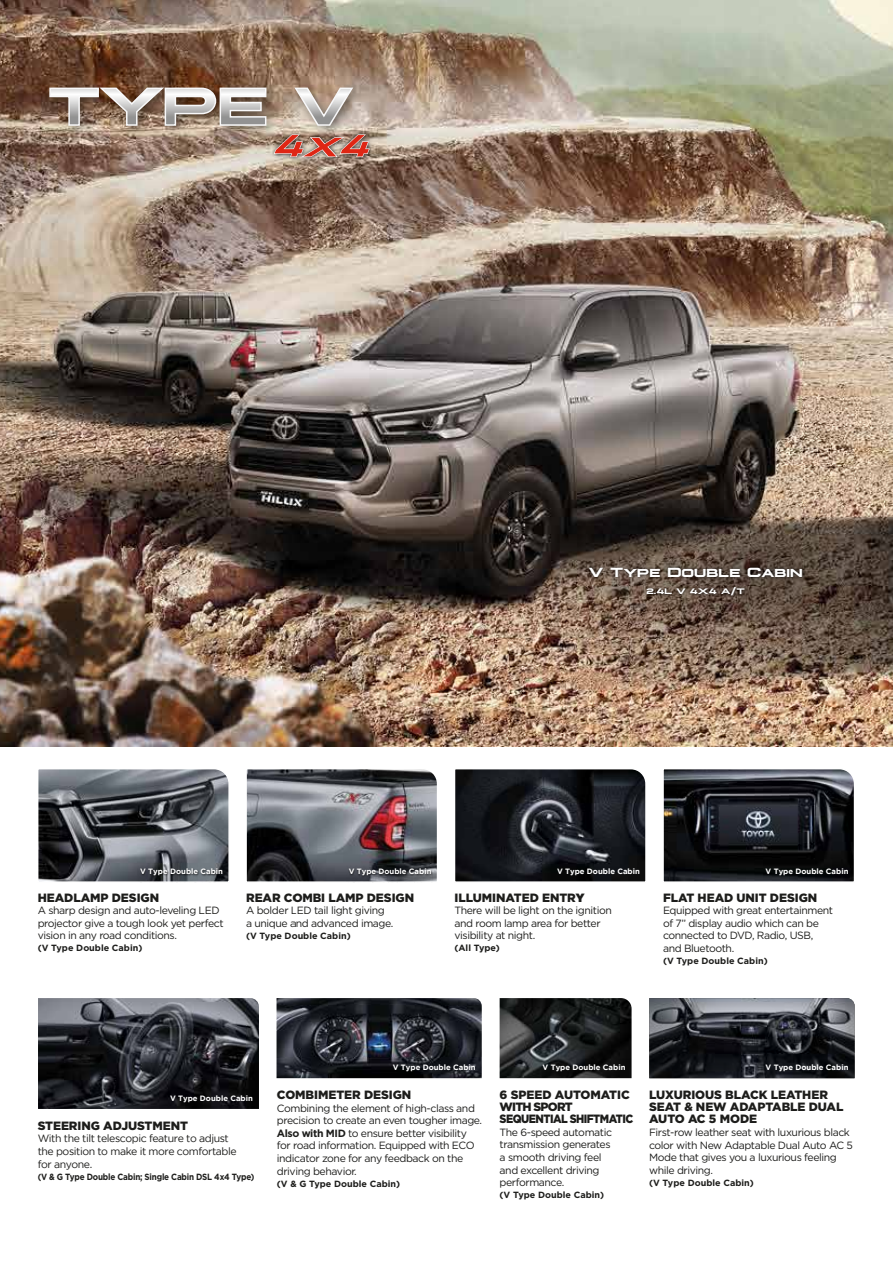
<style>
.page{position:relative;width:893px;height:1263px;background:#fff}
.page>*{position:absolute;margin:0;border:0;box-sizing:border-box;transform-origin:0 0}
.t1{font:700 13.8px "Plateia";color:#fff}
.t2{font:900 12px/12px "Gotham";letter-spacing:-.005em;color:#1d1d1b}
.t3{font:900 12px/12px "Gotham";letter-spacing:-.05em;color:#1d1d1b}
.t4{font:10.5px/12.6px "Gotham";letter-spacing:-.04em;color:#1d1d1b}
.t5{font:10.5px/12.6px "Gotham";letter-spacing:-.04em;color:#1d1d1b}
.t6{font:700 9px "Gotham";color:#1d1d1b}
.t7{font:700 9px "Gotham";letter-spacing:-.025em;color:#1d1d1b;scale:.9 1}
.t8{font:700 8.4px "Plateia";color:#fff;scale:1.05 1}
.t9{font:700 7.65px "Gotham";color:#fff}
.s1{font-style:inherit}
.s2{font-weight:700}
</style>
<div class="page">
<img style="left:0;top:0;width:892px;height:746px">
<img style="left:0;top:36px;width:409px;height:145px">
<svg style="left:49px;top:86px;width:171px;height:41px"></svg>
<img style="left:886px;top:36px;width:6px;height:145px">
<img style="left:220px;top:80px;width:203px;height:131px">
<svg style="left:273px;top:134px;width:96px;height:23px;background:#b96f61"></svg>
<svg style="left:663px;top:769px;width:191px;height:113px;background:#26282c"></svg>
<svg style="left:38px;top:769px;width:191px;height:113px;background:#585b61"></svg>
<svg style="left:246px;top:769px;width:191px;height:113px;background:#76757b"></svg>
<svg style="left:455px;top:769px;width:191px;height:113px;background:#212329"></svg>
<img style="left:882px;top:558px;width:10px;height:157px">
<img style="left:499px;top:998px;width:132px;height:80px">
<img style="left:276px;top:998px;width:205px;height:80px">
<img style="left:38px;top:998px;width:221px;height:111px">
<svg style="left:649px;top:998px;width:205px;height:80px;background:#383a40"></svg>
<img style="left:86px;top:813px;width:195px;height:70px">
<img style="left:294px;top:813px;width:196px;height:70px">
<img style="left:525px;top:501px;width:333px;height:153px">
<img style="left:534px;top:511px;width:322px;height:156px">
<h1 class="t1" style="left:588px;top:564px;width:215px">V Type Double Cabin</h1>
<p class="t8" style="left:646px;top:586px;width:95px">2.4L V 4X4 A/T</p>
<p class="t9" style="left:140px;top:867px;width:84px">V Type Double Cabin</p>
<p class="t9" style="left:348px;top:867px;width:84px">V Type Double Cabin</p>
<p class="t9" style="left:557px;top:867px;width:84px">V Type Double Cabin</p>
<p class="t9" style="left:765px;top:867px;width:84px">V Type Double Cabin</p>
<p class="t2" style="left:38px;top:891px;width:123px">HEADLAMP DESIGN</p>
<p class="t4" style="left:38px;top:904px;width:187px">A sharp design and auto-leveling LED projector give a tough look yet perfect vision in any road conditions.</p>
<p class="t6" style="left:38px;top:942px;width:106px">(V Type Double Cabin)</p>
<p class="t2" style="left:246px;top:891px;width:169px">REAR COMBI LAMP DESIGN</p>
<p class="t4" style="left:246px;top:904px;width:149px">A bolder LED tail light giving a unique and advanced image.</p>
<p class="t6" style="left:246px;top:929px;width:106px">(V Type Double Cabin)</p>
<p class="t2" style="left:454px;top:891px;width:131px">ILLUMINATED ENTR<span class="s1">Y</span></p>
<p class="t4" style="left:454px;top:904px;width:159px">There will be light on the ignition and room lamp area for better visibility at night.</p>
<p class="t6" style="left:454px;top:942px;width:47px">(All Type)</p>
<p class="t2" style="left:662px;top:891px;width:156px">FLAT HEAD UNIT DESIGN</p>
<p class="t4" style="left:662px;top:904px;width:171px">Equipped with great entertainment of 7” display audio which can be connected to DVD, Radio, USB, and Bluetooth.</p>
<p class="t6" style="left:662px;top:955px;width:106px">(V Type Double Cabin)</p>
<p class="t9" style="left:170px;top:1094px;width:84px">V Type Double Cabin</p>
<p class="t2" style="left:38px;top:1119px;width:152px">STEERING ADJUSTMENT</p>
<p class="t5" style="left:38px;top:1132px;width:200px">With the tilt telescopic feature to adjust the position to make it more comfortable for anyone.</p>
<p class="t7" style="left:38px;top:1170px;width:242px">(V &amp; G Type Double Cabin; Single Cabin DSL 4x4 Type)</p>
<p class="t9" style="left:392px;top:1063px;width:84px">V Type Double Cabin</p>
<p class="t9" style="left:542px;top:1063px;width:84px">V Type Double Cabin</p>
<p class="t2" style="left:277px;top:1088px;width:136px">COMBIMETER DESIGN</p>
<p class="t4" style="left:277px;top:1101px;width:207px">Combining the element of high-class and precision to create an even tougher image.<br><span class="s2">Also with MID</span> to ensure better visibility for road information. Equipped with ECO indicator zone for any feedback on the driving behavior.</p>
<p class="t6" style="left:277px;top:1177px;width:125px">(V &amp; G Type Double Cabin)</p>
<p class="t3" style="left:499px;top:1088px;width:135px">6 SPEED AUTOMATIC<br>WITH SPORT<br>SEQUENTIAL SHIFTMATIC</p>
<p class="t4" style="left:499px;top:1125px;width:114px">The 6-speed automatic transmission generates a smooth driving feel and excellent driving performance.</p>
<p class="t6" style="left:499px;top:1189px;width:106px">(V Type Double Cabin)</p>
<p class="t9" style="left:765px;top:1063px;width:84px">V Type Double Cabin</p>
<p class="t2" style="left:649px;top:1089px;width:196px">LUXURIOUS BLACK LEATHER<br>SEAT &amp; NEW ADAPTABLE DUAL<br>AUTO AC 5 MODE</p>
<p class="t4" style="left:649px;top:1126px;width:205px">First-row leather seat with luxurious black color with New Adaptable Dual Auto AC 5<br>Mode that gives you a luxurious feeling while driving.</p>
<p class="t6" style="left:649px;top:1176px;width:106px">(V Type Double Cabin)</p>
</div>
